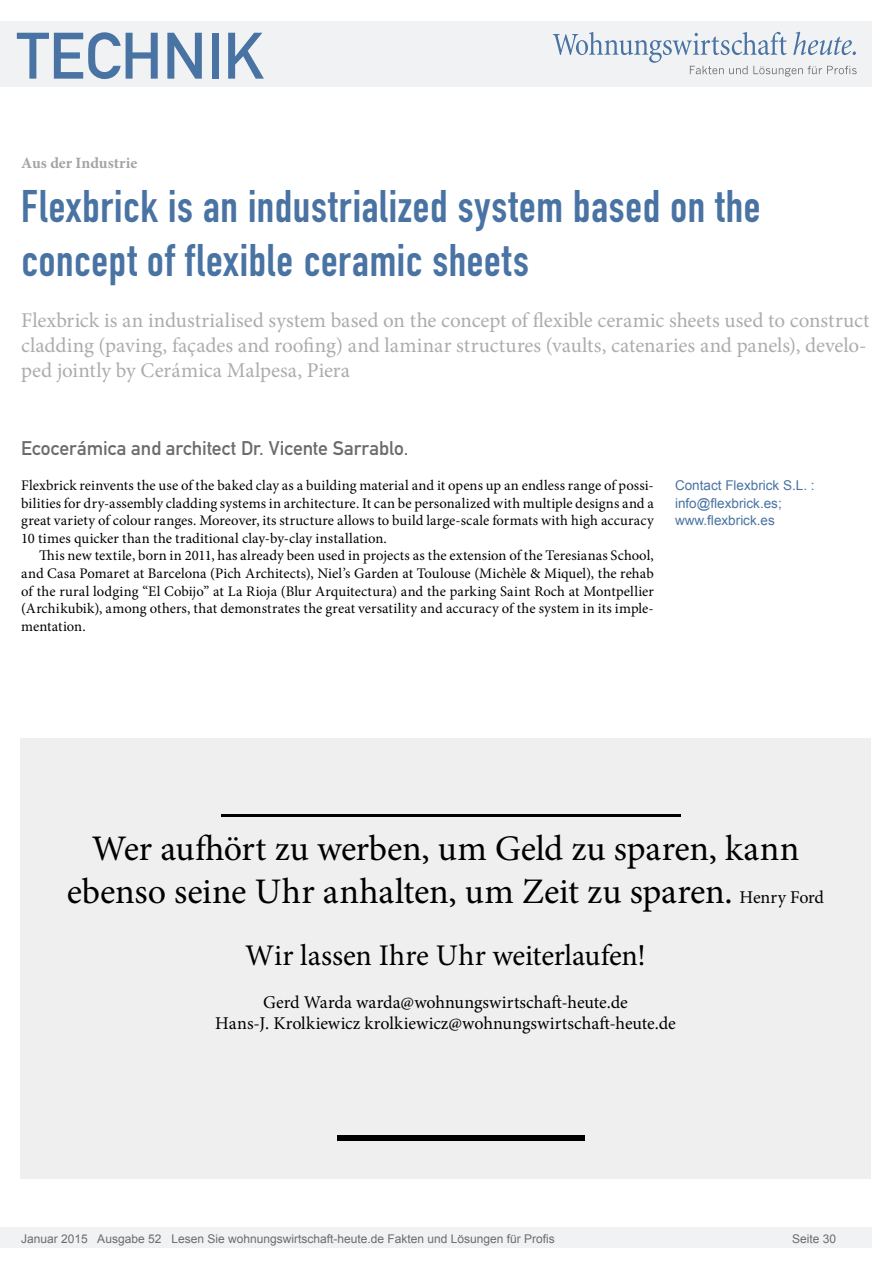
<style>
.page{position:relative;width:893px;height:1263px;background:#fff}
.page>*{position:absolute;margin:0;border:0;box-sizing:border-box;transform-origin:0 0}
.t1{font:64.5px "DIN Mittelschrift";color:#4973a3}
.Überschrift_Groß{font:45px/54px "DIN Engschrift";letter-spacing:.02em;color:#4973a3}
.Anlesetext{font:36px/43.2px "Minion Pro";letter-spacing:-.005em;color:#000;text-align:center}
.Anlesetext-2{font:30px "Minion Pro";letter-spacing:-.01em;color:#000}
.Anlesetext-3{font:21px/25.2px "Minion Pro";color:#acacac}
.Überschrift_Grau{font:19.5px "DIN Mittelschrift";color:#6c6c6c}
.Anlesetext-4{font:18px "Minion Pro";letter-spacing:-.005em;color:#000}
.Kategorie{font:700 15.75px "Minion Pro";color:#a4a4a4}
.Fliesstext{font:14.7px/17.5px "Minion Pro";letter-spacing:.005em;color:#000;text-align:justify}
.Fließtext_erste_Zeil{font:14.7px/17.5px "Minion Pro";letter-spacing:.005em;color:#000;text-align:justify}
.Info{font:13.5px "Arial";color:#4973a3}
.t2{font:12px "Arial";color:#6c6c6c}
.s1{font-size:18px}
</style>
<div class="page">
<div style="left:0;top:1227px;width:872px;height:20px;background:#f1f2f3"></div>
<div style="left:0;top:21px;width:872px;height:66px;background:#f1f2f3"></div>
<svg style="left:553px;top:32px;width:304px;height:45px"></svg>
<div style="left:20px;top:738px;width:851px;height:441px;background:#efeff0"></div>
<hr style="left:222px;top:814px;width:459px;height:2px;background:#000">
<div style="left:338px;top:1135px;width:247px;height:5px;background:#000"></div>
<h1 class="t1" style="left:17px;top:18px;width:249px">TECHNIK</h1>
<p class="Kategorie" style="left:21px;top:152px;width:118px">Aus der Industrie</p>
<p class="Überschrift_Groß" style="left:21px;top:180px;width:741px">Flexbrick is an industrialized system based on the concept of flexible ceramic sheets</p>
<p class="Anlesetext-3" style="left:21px;top:307px;width:850px">Flexbrick is an industrialised system based on the concept of flexible ceramic sheets used to construct cladding (paving, façades and roofing) and laminar structures (vaults, catenaries and panels), develo&shy;ped jointly by Cerámica Malpesa, Piera</p>
<p class="Überschrift_Grau" style="left:21px;top:437px;width:389px">Ecocerámica and architect Dr. Vicente Sarrablo.</p>
<p class="Fließtext_erste_Zeil" style="left:21px;top:477px;width:634px">Flexbrick reinvents the use of the baked clay as a building material and it opens up an endless range of possi&shy;bilities for dry-assembly cladding systems in architecture. It can be personalized with multiple designs and a great variety of colour ranges. Moreover, its structure allows to build large-scale formats with high accuracy 10 times quicker than the traditional clay-by-clay installation.</p>
<p class="Fliesstext" style="left:21px;top:547px;width:634px;text-indent:18px">This new textile, born in 2011, has already been used in projects as the extension of the Teresianas School, and Casa Pomaret at Barcelona (Pich Architects), Niel’s Garden at Toulouse (Michèle &amp; Miquel), the rehab of the rural lodging “El Cobijo” at La Rioja (Blur Arquitectura) and the parking Saint Roch at Montpellier (Archikubik), among others, that demonstrates the great versatility and accuracy of the system in its imple&shy;mentation.</p>
<p class="Info" style="left:675px;top:477px;width:141px">Contact Flexbrick S.L. :</p>
<p class="Info" style="left:675px;top:494px;width:108px">info@flexbrick.es;</p>
<p class="Info" style="left:675px;top:512px;width:101px">www.flexbrick.es</p>
<p class="Anlesetext" style="left:67px;top:827px;width:759px">Wer aufhört zu werben, um Geld zu sparen, kann ebenso seine Uhr anhalten, um Zeit zu sparen. <span class="s1">Henry Ford</span></p>
<p class="Anlesetext-2" style="left:245px;top:935px;width:402px">Wir lassen Ihre Uhr weiterlaufen!</p>
<p class="Anlesetext-4" style="left:263px;top:990px;width:366px">Gerd Warda warda@wohnungswirtschaft-heute.de</p>
<p class="Anlesetext-4" style="left:215px;top:1011px;width:462px">Hans-J. Krolkiewicz krolkiewicz@wohnungswirtschaft-heute.de</p>
<p class="t2" style="left:21px;top:1230px;width:535px">Januar 2015 Ausgabe 52 Lesen Sie wohnungswirtschaft-heute.de Fakten und Lösungen für Profis</p>
<p class="t2" style="left:792px;top:1231px;width:46px">Seite 30</p>
</div>
